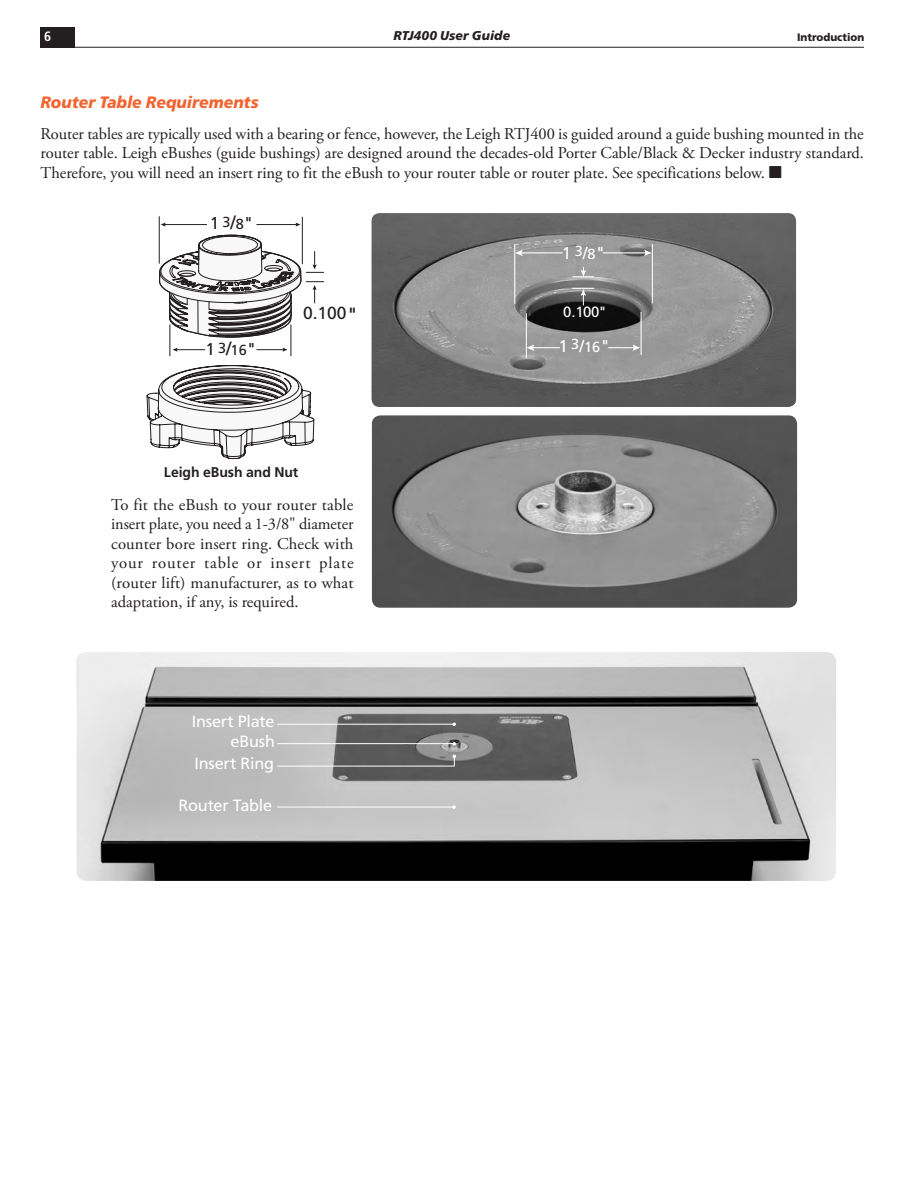
<style>
.page{position:relative;width:918px;height:1188px;background:#fff}
.page>*{position:absolute;margin:0;border:0;box-sizing:border-box;transform-origin:0 0}
.t1{font:17.4px "Frutiger";color:#231f20}
.t2{font:17.1px "Frutiger";color:#fff}
.t3{font:17.1px "Frutiger";color:#231f20}
.t4{font:16.5px/19.5px "Adobe Garamond Pro";color:#231f20;text-align:justify}
.t5{font:italic 900 16.5px "Frutiger";color:#f2642f;scale:.95 1}
.t6{font:16.2px/22.2px "Frutiger";letter-spacing:-.015em;color:#fff;text-align:right}
.t7{font:14.85px "Frutiger";color:#fff}
.t8{font:14.55px "Frutiger";color:#231f20}
.t9{font:700 14.1px "Frutiger";letter-spacing:-.005em;color:#231f20}
.t10{font:700 condensed 13.5px "Frutiger";color:#fff}
.t11{font:italic 900 12.75px "Frutiger";letter-spacing:.01em;color:#231f20}
.t12{font:900 10.8px "Frutiger";color:#231f20;scale:.95 1}
.s1{font-size:14.55px}
.s2{font-size:19.05px}
.s3{font-size:17.1px}
.s4{font-size:20.55px}
</style>
<div class="page">
<hr style="left:40px;top:47px;width:824px;height:1px;background:#231f20">
<div style="left:40px;top:27px;width:35px;height:20px;background:#231f20"></div>
<hr style="left:159px;top:216px;width:1px;height:48px;background:#231f20">
<hr style="left:302px;top:217px;width:1px;height:47px;background:#231f20">
<svg style="left:146px;top:234px;width:178px;height:226px"></svg>
<hr style="left:164px;top:224px;width:43px;height:1px;background:#231f20">
<svg style="left:161px;top:222px;width:5px;height:5px"></svg>
<hr style="left:256px;top:224px;width:41px;height:1px;background:#231f20">
<img style="left:372px;top:214px;width:423px;height:192px">
<div style="left:370px;top:212px;width:427px;height:196px;border:1px solid #fff;border-radius:9px"></div>
<img style="left:77px;top:652px;width:759px;height:229px">
<hr style="left:277px;top:766px;width:177px;height:1px;background:#fff">
<svg style="left:453px;top:755px;width:3px;height:11px"></svg>
<hr style="left:277px;top:743px;width:177px;height:1px;background:#fff">
<hr style="left:277px;top:724px;width:177px;height:1px;background:#fff">
<hr style="left:277px;top:807px;width:177px;height:1px;background:#fff">
<svg style="left:452px;top:805px;width:4px;height:4px"></svg>
<hr style="left:526px;top:313px;width:1px;height:45px;background:#fff">
<hr style="left:641px;top:312px;width:1px;height:43px;background:#fff">
<svg style="left:527px;top:345px;width:33px;height:6px"></svg>
<svg style="left:608px;top:345px;width:32px;height:6px"></svg>
<hr style="left:514px;top:244px;width:1px;height:60px;background:#fff">
<hr style="left:652px;top:244px;width:1px;height:59px;background:#fff">
<hr style="left:520px;top:253px;width:43px;height:1px;background:#fff">
<svg style="left:515px;top:250px;width:8px;height:6px"></svg>
<hr style="left:603px;top:253px;width:44px;height:1px;background:#fff">
<svg style="left:644px;top:250px;width:8px;height:6px"></svg>
<svg style="left:572px;top:267px;width:22px;height:10px"></svg>
<svg style="left:572px;top:288px;width:22px;height:17px"></svg>
<img style="left:372px;top:415px;width:425px;height:193px">
<p class="t10" style="left:44px;top:28px;width:9px">6</p>
<p class="t11" style="left:394px;top:28px;width:118px">RTJ400 User Guide</p>
<p class="t12" style="left:797px;top:30px;width:72px">Introduction</p>
<p class="t5" style="left:40px;top:93px;width:231px">Router Table Requirements</p>
<p class="t4" style="left:41px;top:124px;width:825px">Router tables are typically used with a bearing or fence, however, the Leigh RTJ400 is guided around a guide bushing mounted in the router table. Leigh eBushes (guide bushings) are designed around the decades-old Porter Cable/Black &amp; Decker industry standard.<br>Therefore, you will need an insert ring to fit the eBush to your router table or router plate. See specifications below. ■</p>
<p class="t3" style="left:210px;top:213px;width:45px">1 <span class="s1">3</span><span class="s2">/</span><span class="s1">8</span>"</p>
<p class="t8" style="left:205px;top:341px;width:52px"><span class="s3">1</span> 3<span class="s2">/</span>16<span class="s3">"</span></p>
<p class="t1" style="left:303px;top:303px;width:57px">0.100<span class="s4">"</span></p>
<p class="t9" style="left:164px;top:464px;width:136px">Leigh eBush and Nut</p>
<p class="t4" style="left:111px;top:495px;width:244px">To fit the eBush to your router table insert plate, you need a 1-3/8" diameter counter bore insert ring. Check with your router table or insert plate (router lift) manufacturer, as to what adaptation, if any, is required.</p>
<p class="t6" style="left:192px;top:710px;width:84px">Insert Plate</p>
<p class="t6" style="left:195px;top:730px;width:82px">eBush<br>Insert Ring</p>
<p class="t6" style="left:179px;top:794px;width:95px">Router Table</p>
<p class="t2" style="left:562px;top:243px;width:45px">1 <sup>3</sup>/<span class="s1">8</span>"</p>
<p class="t7" style="left:563px;top:303px;width:45px">0.100"</p>
<p class="t2" style="left:558px;top:336px;width:53px">1 <sup>3</sup>/<span class="s1">16</span>"</p>
</div>
